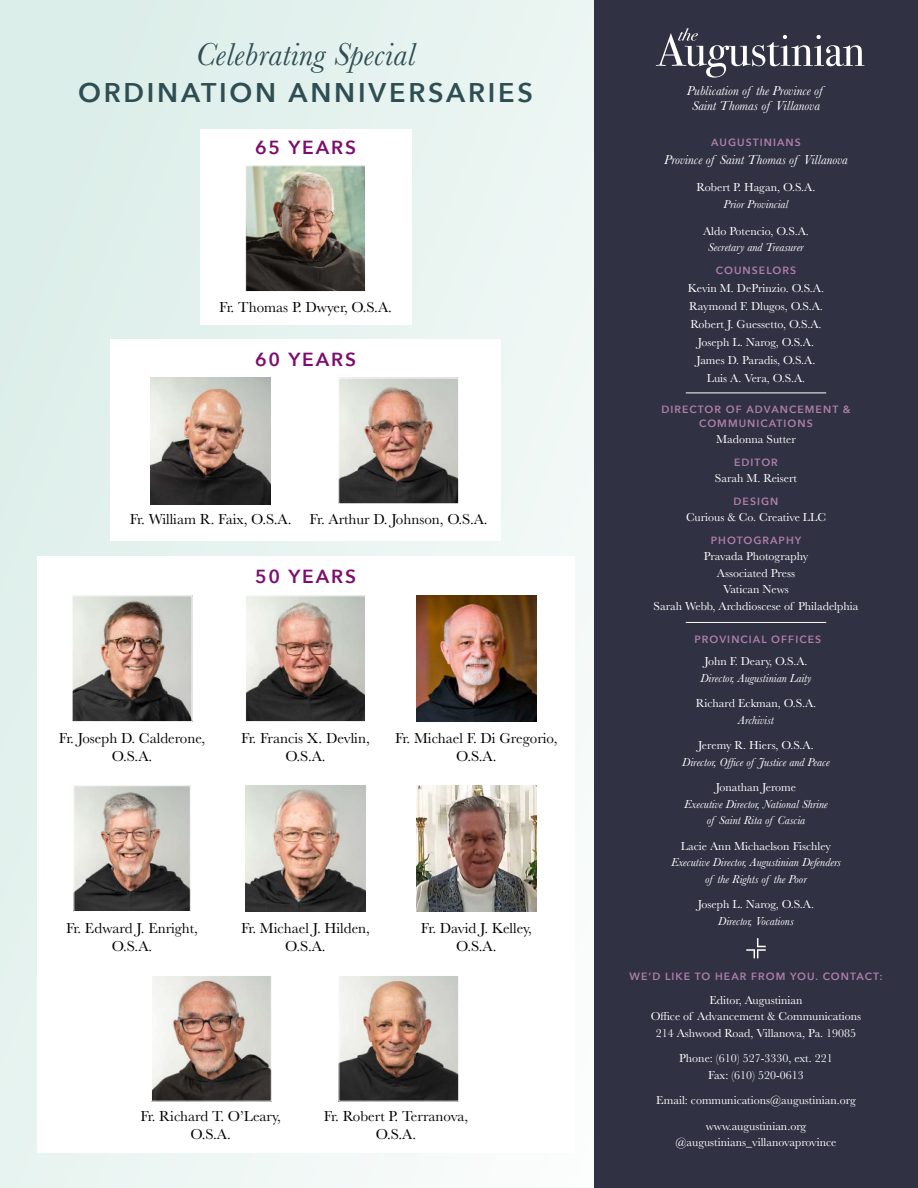
<style>
.page{position:relative;width:918px;height:1188px;background:#fff}
.page>*{position:absolute;margin:0;border:0;box-sizing:border-box;transform-origin:0 0}
.t1{font:italic 33px "Baskerville";letter-spacing:.01em;color:#2f4e54}
.t2{font:600 27px "Avenir Next";letter-spacing:.1em;color:#2f4e54}
.t3{font:600 18.9px "Avenir Next";letter-spacing:.1em;color:#7e0c6e}
.t4{font:15px/18px "Baskerville";color:#000;text-align:center}
.t5{font:italic 13.5px/15px "Baskerville";color:#fff;text-align:center}
.t6{font:12px/16.5px "Baskerville";color:#fff;text-align:center}
.t7{font:italic 12px/16.5px "Baskerville";color:#fff;text-align:center}
.t8{font:600 10.5px/13.5px "Avenir Next";letter-spacing:.1em;color:#af7ea9;text-align:center}
</style>
<div class="page">
<div style="left:0;top:0;width:762px;height:1188px;background:linear-gradient(to bottom,#e2f1ed,#eff7f5)"></div>
<div style="left:37px;top:556px;width:537px;height:596px;background:#fff"></div>
<div style="left:110px;top:339px;width:391px;height:202px;background:#fff"></div>
<div style="left:200px;top:129px;width:211px;height:196px;background:#fff"></div>
<div style="left:594px;top:0;width:324px;height:1188px;background:#303142"></div>
<svg style="left:656px;top:28px;width:209px;height:50px"></svg>
<img style="left:247px;top:168px;width:117px;height:122px">
<div style="left:245px;top:166px;width:121px;height:126px;border:1px solid #fff"></div>
<img style="left:74px;top:598px;width:116px;height:122px">
<div style="left:72px;top:596px;width:120px;height:126px;border:1px solid #fff"></div>
<img style="left:245px;top:785px;width:121px;height:127px">
<img style="left:416px;top:596px;width:120px;height:126px">
<img style="left:247px;top:598px;width:117px;height:122px">
<div style="left:245px;top:596px;width:121px;height:126px;border:1px solid #fff"></div>
<img style="left:416px;top:785px;width:121px;height:127px">
<img style="left:76px;top:787px;width:113px;height:123px">
<div style="left:74px;top:785px;width:117px;height:127px;border:1px solid #fff"></div>
<img style="left:153px;top:977px;width:117px;height:122px">
<div style="left:151px;top:975px;width:121px;height:126px;border:1px solid #fff"></div>
<img style="left:341px;top:977px;width:116px;height:122px">
<div style="left:339px;top:975px;width:120px;height:126px;border:1px solid #fff"></div>
<img style="left:150px;top:378px;width:121px;height:126px">
<img style="left:340px;top:380px;width:117px;height:122px">
<div style="left:338px;top:378px;width:121px;height:126px;border:1px solid #fff"></div>
<svg style="left:746px;top:938px;width:20px;height:20px"></svg>
<hr style="left:686px;top:393px;width:140px;height:1px;background:#fff">
<hr style="left:686px;top:622px;width:140px;height:1px;background:#fff">
<h1 class="t1" style="left:196px;top:42px;width:221px">Celebrating Special</h1>
<h2 class="t2" style="left:78px;top:82px;width:456px">ORDINATION ANNIVERSARIES</h2>
<h3 class="t3" style="left:255px;top:140px;width:103px">65 YEARS</h3>
<p class="t4" style="left:219px;top:300px;width:174px">Fr. Thomas P. Dwyer, O.S.A.</p>
<h3 class="t3" style="left:255px;top:352px;width:103px">60 YEARS</h3>
<p class="t4" style="left:130px;top:512px;width:359px">Fr. William R. Faix, O.S.A. Fr. Arthur D. Johnson, O.S.A.</p>
<h3 class="t3" style="left:255px;top:569px;width:103px">50 YEARS</h3>
<p class="t4" style="left:59px;top:731px;width:148px">Fr. Joseph D. Calderone,<br>O.S.A.</p>
<p class="t4" style="left:241px;top:731px;width:130px">Fr. Francis X. Devlin,<br>O.S.A.</p>
<p class="t4" style="left:395px;top:731px;width:164px">Fr. Michael F. Di Gregorio,<br>O.S.A.</p>
<p class="t4" style="left:66px;top:920px;width:133px">Fr. Edward J. Enright,<br>O.S.A.</p>
<p class="t4" style="left:241px;top:920px;width:131px">Fr. Michael J. Hilden,<br>O.S.A.</p>
<p class="t4" style="left:421px;top:920px;width:112px">Fr. David J. Kelley,<br>O.S.A.</p>
<p class="t4" style="left:140px;top:1108px;width:142px">Fr. Richard T. O’Leary,<br>O.S.A.</p>
<p class="t4" style="left:324px;top:1108px;width:146px">Fr. Robert P. Terranova,<br>O.S.A.</p>
<p class="t5" style="left:687px;top:85px;width:137px">Publication of the Province of<br>Saint Thomas of Villanova</p>
<p class="t8" style="left:711px;top:137px;width:91px">AUGUSTINIANS</p>
<p class="t5" style="left:664px;top:154px;width:185px">Province of Saint Thomas of Villanova</p>
<p class="t6" style="left:697px;top:180px;width:120px">Robert P. Hagan, O.S.A.</p>
<p class="t7" style="left:724px;top:197px;width:66px">Prior Provincial</p>
<p class="t6" style="left:703px;top:224px;width:107px">Aldo Potencio, O.S.A.</p>
<p class="t7" style="left:708px;top:240px;width:97px">Secretary and Treasurer</p>
<p class="t8" style="left:716px;top:264px;width:82px">COUNSELORS</p>
<p class="t6" style="left:688px;top:280px;width:138px;line-height:18px">Kevin M. DePrinzio. O.S.A.<br>Raymond F. Dlugos, O.S.A.<br>Robert J. Guessetto, O.S.A.<br>Joseph L. Narog, O.S.A.<br>James D. Paradis, O.S.A.<br>Luis A. Vera, O.S.A.</p>
<p class="t8" style="left:661px;top:404px;width:191px">DIRECTOR OF ADVANCEMENT &amp;<br>COMMUNICATIONS</p>
<p class="t6" style="left:716px;top:432px;width:81px">Madonna Sutter</p>
<p class="t8" style="left:734px;top:456px;width:45px">EDITOR</p>
<p class="t6" style="left:715px;top:471px;width:84px">Sarah M. Reisert</p>
<p class="t8" style="left:734px;top:495px;width:46px">DESIGN</p>
<p class="t6" style="left:686px;top:510px;width:141px">Curious &amp; Co. Creative LLC</p>
<p class="t8" style="left:711px;top:534px;width:92px">PHOTOGRAPHY</p>
<p class="t6" style="left:654px;top:549px;width:206px">Pravada Photography<br>Associated Press<br>Vatican News<br>Sarah Webb, Archdioscese of Philadelphia</p>
<p class="t8" style="left:694px;top:633px;width:128px">PROVINCIAL OFFICES</p>
<p class="t6" style="left:704px;top:654px;width:105px">John F. Deary, O.S.A.</p>
<p class="t7" style="left:701px;top:671px;width:112px">Director, Augustinian Laity</p>
<p class="t6" style="left:696px;top:696px;width:122px">Richard Eckman, O.S.A.</p>
<p class="t7" style="left:738px;top:713px;width:37px">Archivist</p>
<p class="t6" style="left:698px;top:738px;width:117px">Jeremy R. Hiers, O.S.A.</p>
<p class="t7" style="left:682px;top:754px;width:149px">Director, Office of Justice and Peace</p>
<p class="t6" style="left:716px;top:780px;width:82px">Jonathan Jerome</p>
<p class="t7" style="left:684px;top:797px;width:145px">Executive Director, National Shrine of Saint Rita of Cascia</p>
<p class="t6" style="left:681px;top:839px;width:152px">Lacie Ann Michaelson Fischley</p>
<p class="t7" style="left:671px;top:855px;width:171px">Executive Director, Augustinian Defenders of the Rights of the Poor</p>
<p class="t6" style="left:698px;top:897px;width:118px">Joseph L. Narog, O.S.A.</p>
<p class="t7" style="left:718px;top:914px;width:77px">Director, Vocations</p>
<p class="t8" style="left:630px;top:970px;width:254px">WE’D LIKE TO HEAR FROM YOU. CONTACT:</p>
<p class="t6" style="left:651px;top:993px;width:212px">Editor, Augustinian<br>Office of Advancement &amp; Communications<br>214 Ashwood Road, Villanova, Pa. 19085</p>
<p class="t6" style="left:679px;top:1051px;width:155px">Phone: (610) 527-3330, ext. 221<br>Fax: (610) 520-0613</p>
<p class="t6" style="left:656px;top:1089px;width:201px;line-height:25.5px">Email: communications@augustinian.org www.augustinian.org</p>
<p class="t6" style="left:676px;top:1135px;width:162px">@augustinians_villanovaprovince</p>
</div>
